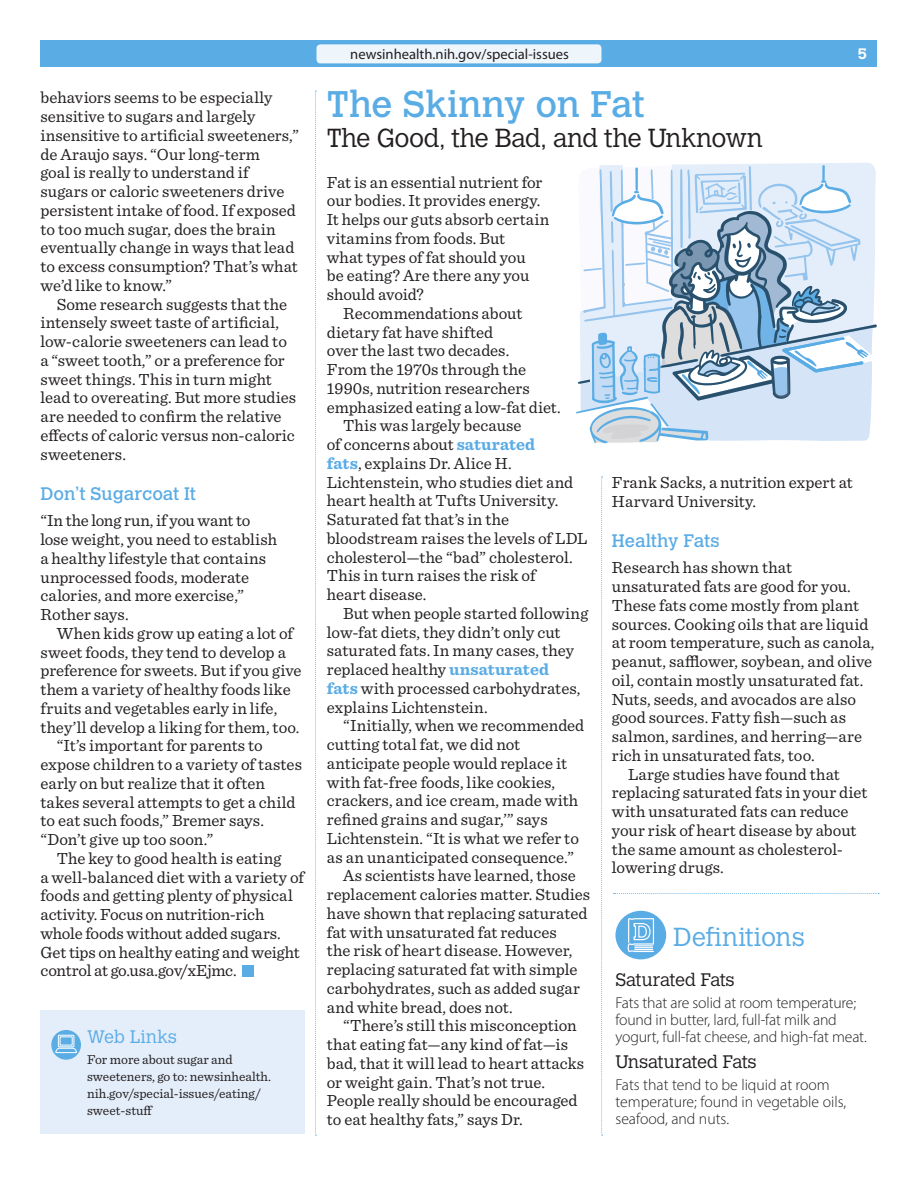
<style>
.page{position:relative;width:918px;height:1188px;background:#fff}
.page>*{position:absolute;margin:0;border:0;box-sizing:border-box;transform-origin:0 0}
.t1{font:36.75px "Calvert MT Std";letter-spacing:-.01em;color:#5aace5}
.t2{font:300 25.8px "Calvert MT Std";letter-spacing:-.025em;color:#231f20}
.sidebar_H1{font:300 25.8px "Calvert MT Std";letter-spacing:.005em;color:#5aace5}
.sidebar_H2{font:300 18px "Calvert MT Std";letter-spacing:-.015em;color:#231f20}
.t3{font:18px "Calvert MT Std";letter-spacing:-.005em;color:#5aace5}
.t4{font:300 18px "Calvert MT Std";letter-spacing:.01em;color:#5aace5}
.P_first_paragraph{font:16.8px/18.8px "Sentinel";color:#231f20}
.sidebar_H2-2{font:300 15.75px/17.2px "Myriad Pro";letter-spacing:-.01em;color:#231f20}
.sidebar_P{font:300 15.75px/17.2px "Myriad Pro";color:#231f20}
.t5{font:700 15px "Calvert MT Std";color:#fff}
.t6{font:14.7px "Myriad Pro";color:#231f20}
.t7{font:13.5px/17px "Sentinel";color:#231f20}
.s1{font-weight:700;color:#5aace5}
</style>
<div class="page">
<div style="left:40px;top:40px;width:838px;height:27px;background:#5aace5"></div>
<div style="left:317px;top:44px;width:284px;height:19px;background:#eef6fc;border-radius:4px"></div>
<div style="left:40px;top:1010px;width:265px;height:123px;background:#e4eefa"></div>
<svg style="left:51px;top:1030px;width:30px;height:30px"></svg>
<svg style="left:55px;top:1034px;width:22px;height:19px"></svg>
<div style="left:60px;top:1036px;width:13px;height:9px;border:1px solid #fff"></div>
<svg style="left:576px;top:163px;width:301px;height:281px"></svg>
<svg style="left:601px;top:477px;width:2px;height:659px"></svg>
<div style="left:242px;top:965px;width:11px;height:11px;background:#5aace5"></div>
<svg style="left:315px;top:91px;width:1px;height:1045px"></svg>
<div style="left:615px;top:911px;width:51px;height:48px;background:#5aace5;border-radius:50%"></div>
<svg style="left:627px;top:918px;width:27px;height:35px"></svg>
<svg style="left:614px;top:893px;width:265px;height:1px"></svg>
<p class="P_first_paragraph" style="left:40px;top:87px;width:260px">behaviors seems to be especially sensitive to sugars and largely insensitive to artificial sweeteners,” de Araujo says. “Our long-term<br>goal is really to understand if sugars or caloric sweeteners drive persistent intake of food. If exposed to too much sugar, does the brain eventually change in ways that lead to excess consumption? That’s what we’d like to know.”</p>
<p class="P_first_paragraph" style="left:40px;top:294px;width:257px;text-indent:16px">Some research suggests that the intensely sweet taste of artificial, low-calorie sweeteners can lead to a “sweet tooth,” or a preference for sweet things. This in turn might lead to overeating. But more studies are needed to confirm the relative effects of caloric versus non-caloric sweeteners.</p>
<h3 class="t3" style="left:40px;top:484px;width:157px">Don’t Sugarcoat It</h3>
<p class="P_first_paragraph" style="left:40px;top:510px;width:238px">“In the long run, if you want to lose weight, you need to establish a healthy lifestyle that contains unprocessed foods, moderate calories, and more exercise,”<br>Rother says.</p>
<p class="P_first_paragraph" style="left:40px;top:623px;width:263px;text-indent:16px">When kids grow up eating a lot of sweet foods, they tend to develop a preference for sweets. But if you give them a variety of healthy foods like fruits and vegetables early in life, they’ll develop a liking for them, too.</p>
<p class="P_first_paragraph" style="left:40px;top:735px;width:263px;text-indent:16px">“It’s important for parents to expose children to a variety of tastes early on but realize that it often takes several attempts to get a child to eat such foods,” Bremer says. “Don’t give up too soon.”</p>
<p class="P_first_paragraph" style="left:40px;top:848px;width:265px;text-indent:16px">The key to good health is eating<br>a well-balanced diet with a variety of foods and getting plenty of physical activity. Focus on nutrition-rich whole foods without added sugars.<br>Get tips on healthy eating and weight control at go.usa.gov/xEjmc.</p>
<p class="t4" style="left:87px;top:1027px;width:91px">Web Links</p>
<p class="t7" style="left:87px;top:1050px;width:185px">For more about sugar and sweeteners, go to: newsinhealth. nih.gov/special-issues/eating/ sweet-stuff</p>
<p class="t6" style="left:350px;top:46px;width:220px">newsinhealth.nih.gov/special-issues</p>
<p class="t5" style="left:858px;top:45px;width:11px">5</p>
<h1 class="t1" style="left:327px;top:83px;width:319px">The Skinny on Fat</h1>
<h2 class="t2" style="left:327px;top:124px;width:437px">The Good, the Bad, and the Unknown</h2>
<p class="P_first_paragraph" style="left:327px;top:172px;width:224px">Fat is an essential nutrient for our bodies. It provides energy.<br>It helps our guts absorb certain vitamins from foods. But<br>what types of fat should you<br>be eating? Are there any you should avoid?</p>
<p class="P_first_paragraph" style="left:327px;top:303px;width:235px;text-indent:16px">Recommendations about dietary fat have shifted<br>over the last two decades.<br>From the 1970s through the<br>1990s, nutrition researchers emphasized eating a low-fat diet.</p>
<p class="P_first_paragraph" style="left:327px;top:415px;width:262px;text-indent:16px">This was largely because<br>of concerns about <span class="s1">saturated<br>fats</span>, explains Dr. Alice H.<br>Lichtenstein, who studies diet and heart health at Tufts University.<br>Saturated fat that’s in the bloodstream raises the levels of LDL cholesterol—the “bad” cholesterol.<br>This in turn raises the risk of<br>heart disease.</p>
<p class="P_first_paragraph" style="left:327px;top:603px;width:263px;text-indent:16px">But when people started following low-fat diets, they didn’t only cut saturated fats. In many cases, they replaced healthy <span class="s1">unsaturated<br>fats</span> with processed carbohydrates, explains Lichtenstein.</p>
<p class="P_first_paragraph" style="left:327px;top:715px;width:259px;text-indent:16px">“Initially, when we recommended cutting total fat, we did not anticipate people would replace it with fat-free foods, like cookies, crackers, and ice cream, made with refined grains and sugar,’” says Lichtenstein. “It is what we refer to as an unanticipated consequence.”</p>
<p class="P_first_paragraph" style="left:327px;top:865px;width:265px;text-indent:16px">As scientists have learned, those replacement calories matter. Studies have shown that replacing saturated fat with unsaturated fat reduces<br>the risk of heart disease. However, replacing saturated fat with simple carbohydrates, such as added sugar and white bread, does not.</p>
<p class="P_first_paragraph" style="left:327px;top:1015px;width:259px;text-indent:16px">“There’s still this misconception that eating fat—any kind of fat—is bad, that it will lead to heart attacks or weight gain. That’s not true.<br>People really should be encouraged to eat healthy fats,” says Dr.</p>
<p class="P_first_paragraph" style="left:612px;top:472px;width:242px">Frank Sacks, a nutrition expert at<br>Harvard University.</p>
<h3 class="t3" style="left:612px;top:530px;width:109px">Healthy Fats</h3>
<p class="P_first_paragraph" style="left:612px;top:557px;width:264px">Research has shown that unsaturated fats are good for you.<br>These fats come mostly from plant sources. Cooking oils that are liquid at room temperature, such as canola, peanut, safflower, soybean, and olive oil, contain mostly unsaturated fat.<br>Nuts, seeds, and avocados are also good sources. Fatty fish—such as salmon, sardines, and herring—are rich in unsaturated fats, too.</p>
<p class="P_first_paragraph" style="left:612px;top:764px;width:257px;text-indent:16px">Large studies have found that replacing saturated fats in your diet with unsaturated fats can reduce your risk of heart disease by about the same amount as cholesterol&shy;lowering drugs.</p>
<p class="sidebar_H1" style="left:674px;top:922px;width:133px">Definitions</p>
<p class="sidebar_H2" style="left:615px;top:970px;width:121px">Saturated Fats</p>
<p class="sidebar_H2-2" style="left:615px;top:994px;width:253px">Fats that are solid at room temperature; found in butter, lard, full-fat milk and yogurt, full-fat cheese, and high-fat meat.</p>
<p class="sidebar_H2" style="left:615px;top:1052px;width:143px">Unsaturated Fats</p>
<p class="sidebar_P" style="left:615px;top:1076px;width:232px">Fats that tend to be liquid at room temperature; found in vegetable oils, seafood, and nuts.</p>
</div>
